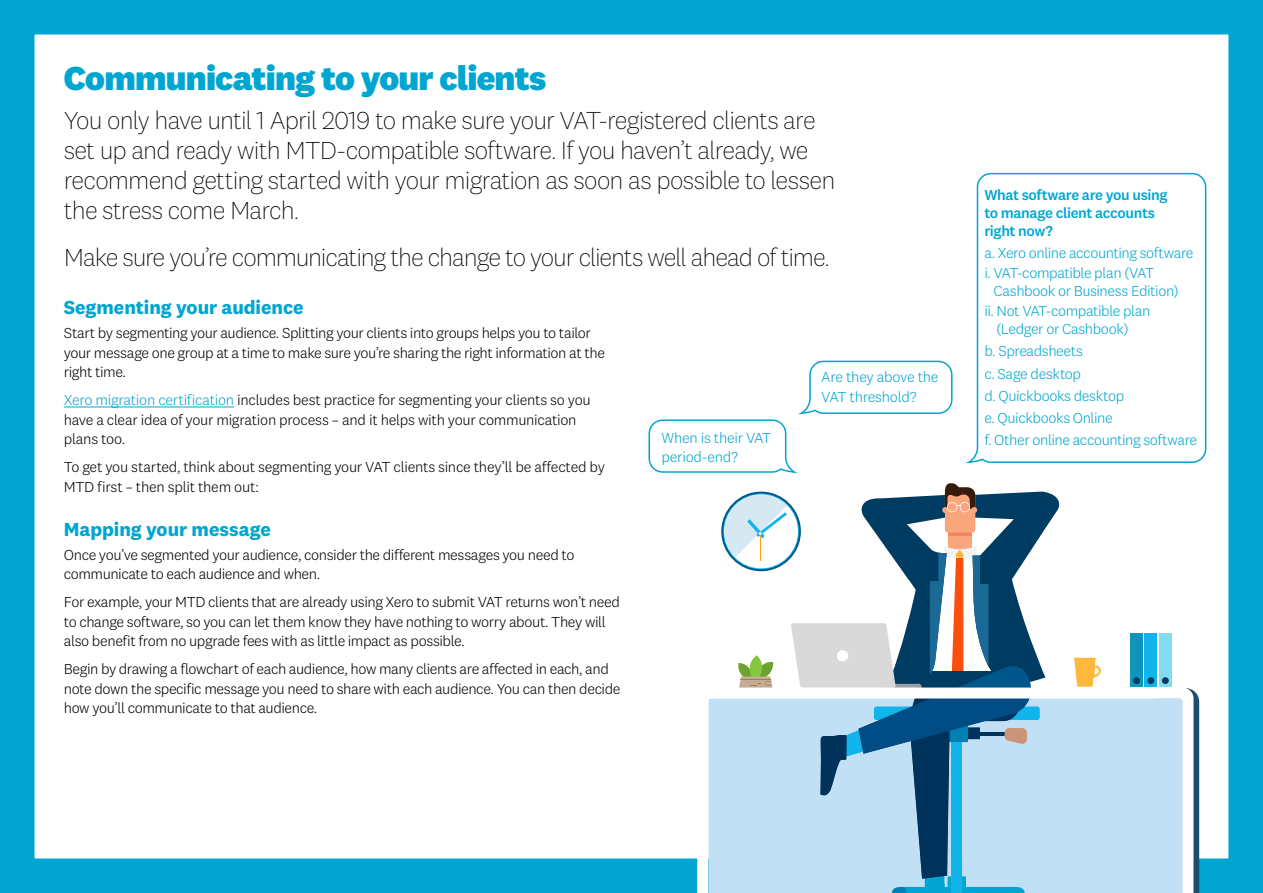
<style>
.page{position:relative;width:1263px;height:893px;background:#fff}
.page>*{position:absolute;margin:0;border:0;box-sizing:border-box;transform-origin:0 0}
.t1{font:800 34.5px "National 2";letter-spacing:-.025em;color:#00a6d0}
.t2{font:200 25.5px/30px "National 2";letter-spacing:-.035em;color:#000}
.t3{font:700 19.5px "National 2";color:#00a6d0}
.t4{font:300 15px/19.5px "National 2";letter-spacing:-.025em;color:#000}
.t5{font:300 15px/22.2px "National 2";letter-spacing:-.025em;color:#00a6d0}
.t6{font:500 15px/18px "National 2";letter-spacing:-.025em;color:#00a6d0}
.s1{color:#00a6d0}
</style>
<div class="page">
<div style="left:0;top:0;width:1263px;height:893px;border:34px solid #00a6d0"></div>
<hr style="left:64px;top:407px;width:170px;height:1px;background:#00a6d0">
<svg style="left:967px;top:172px;width:240px;height:291px"></svg>
<svg style="left:648px;top:360px;width:305px;height:113px"></svg>
<svg style="left:1193px;top:690px;width:6px;height:203px"></svg>
<div style="left:1144px;top:634px;width:13px;height:53px;background:#12b5eb"></div>
<div style="left:1147px;top:677px;width:7px;height:7px;background:#003b61;border-radius:50%"></div>
<div style="left:1159px;top:634px;width:13px;height:53px;background:#82dbf0"></div>
<div style="left:1162px;top:677px;width:7px;height:7px;background:#003b61;border-radius:50%"></div>
<div style="left:1130px;top:634px;width:13px;height:53px;background:#0f94ba"></div>
<div style="left:1133px;top:677px;width:7px;height:7px;background:#003b61;border-radius:50%"></div>
<svg style="left:697px;top:688px;width:496px;height:205px;fill:#c2e0f5"></svg>
<svg style="left:1074px;top:658px;width:27px;height:29px"></svg>
<svg style="left:720px;top:483px;width:340px;height:410px"></svg>
<h1 class="t1" style="left:64px;top:57px;width:484px">Communicating to your clients</h1>
<p class="t2" style="left:64px;top:105px;width:773px">You only have until 1 April 2019 to make sure your VAT-registered clients are set up and ready with MTD-compatible software. If you haven’t already, we recommend getting started with your migration as soon as possible to lessen the stress come March.</p>
<h2 class="t2" style="left:64px;top:242px;width:767px">Make sure you’re communicating the change to your clients well ahead of time.</h2>
<h3 class="t3" style="left:64px;top:296px;width:241px">Segmenting your audience</h3>
<p class="t4" style="left:64px;top:323px;width:543px">Start by segmenting your audience. Splitting your clients into groups helps you to tailor your message one group at a time to make sure you’re sharing the right information at the right time.</p>
<p class="t4" style="left:64px;top:390px;width:528px"><span class="s1">Xero migration certification</span> includes best practice for segmenting your clients so you have a clear idea of your migration process – and it helps with your communication plans too.</p>
<p class="t4" style="left:64px;top:457px;width:543px">To get you started, think about segmenting your VAT clients since they’ll be affected by<br>MTD first – then split them out:</p>
<p class="t6" style="left:984px;top:185px;width:185px">What software are you using to manage client accounts right now?</p>
<p class="t5" style="left:984px;top:243px;width:211px;line-height:20.1px">a. Xero online accounting software i. VAT-compatible plan (VAT</p>
<p class="t5" style="left:984px;top:281px;width:196px;line-height:20.1px;text-indent:9px">Cashbook or Business Edition) ii. Not VAT-compatible plan</p>
<p class="t5" style="left:984px;top:318px;width:146px;text-indent:12px">(Ledger or Cashbook) b. Spreadsheets<br>c. Sage desktop<br>d. Quickbooks desktop e. Quickbooks Online</p>
<p class="t5" style="left:821px;top:367px;width:119px;line-height:19.5px">Are they above the<br>VAT threshold?</p>
<p class="t5" style="left:661px;top:427px;width:111px">When is their VAT</p>
<p class="t5" style="left:984px;top:429px;width:214px">f. Other online accounting software</p>
<p class="t5" style="left:661px;top:446px;width:78px">period-end?</p>
<h3 class="t3" style="left:64px;top:517px;width:209px">Mapping your message</h3>
<p class="t4" style="left:64px;top:545px;width:512px">Once you’ve segmented your audience, consider the different messages you need to communicate to each audience and when.</p>
<p class="t4" style="left:64px;top:592px;width:558px">For example, your MTD clients that are already using Xero to submit VAT returns won’t need to change software, so you can let them know they have nothing to worry about. They will also benefit from no upgrade fees with as little impact as possible.</p>
<p class="t4" style="left:64px;top:659px;width:558px">Begin by drawing a flowchart of each audience, how many clients are affected in each, and note down the specific message you need to share with each audience. You can then decide how you’ll communicate to that audience.</p>
</div>
